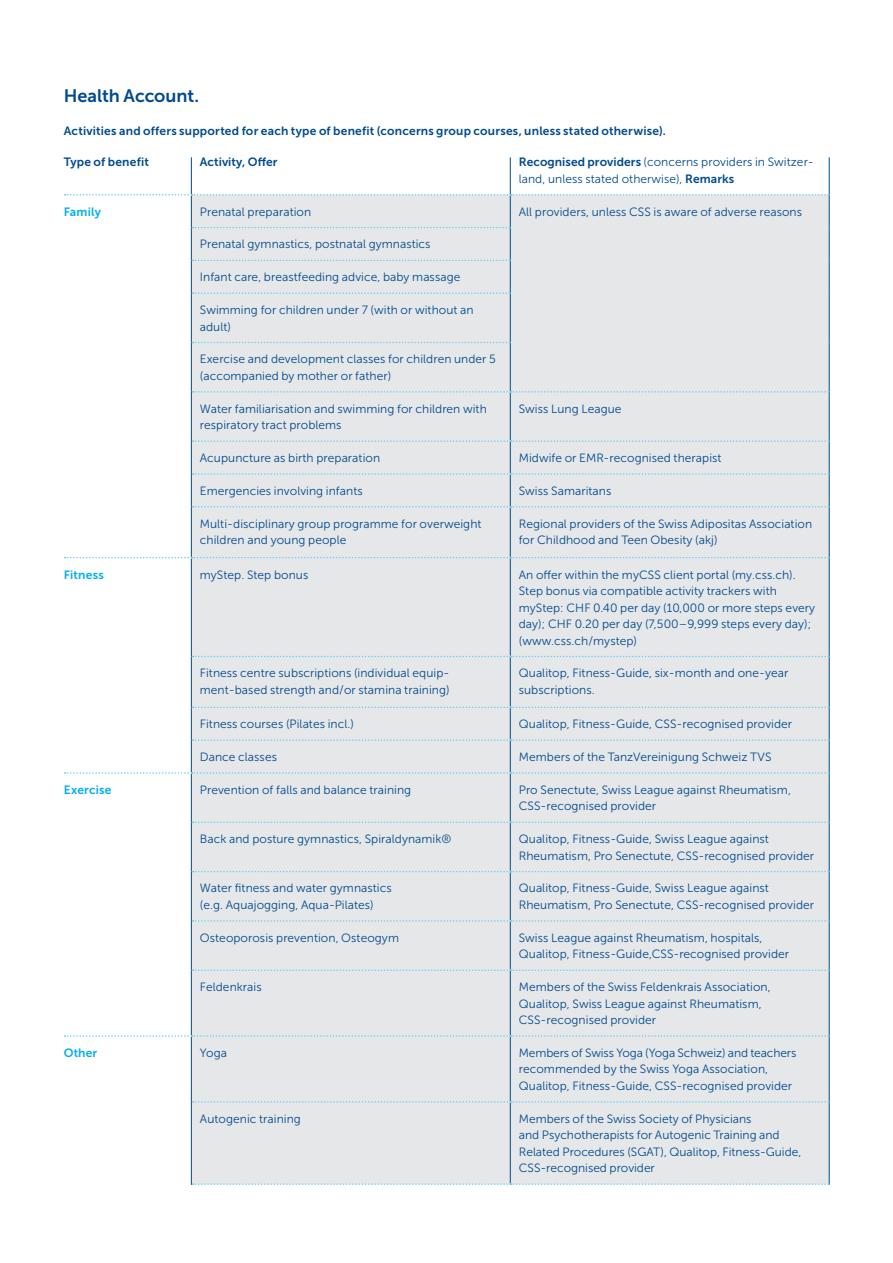
<style>
.page{position:relative;width:893px;height:1263px;background:#fff}
.page>*{position:absolute;margin:0;border:0;box-sizing:border-box;transform-origin:0 0}
.t1{font:18px "Museo Sans 700";color:#004a8d}
.t2{font:12px/16.5px "Museo Sans 300";letter-spacing:.005em;color:#004a8d}
.t3{font:12px "Museo Sans 700";letter-spacing:.015em;color:#004a8d}
.t4{font:12px "Museo Sans 700";letter-spacing:.015em;color:#00aeef}
.s1{font-family:"Museo Sans 700"}
</style>
<div class="page">
<div style="left:192px;top:195px;width:637px;height:988px;background:#e6e7e9"></div>
<hr style="left:829px;top:157px;width:1px;height:38px;background:#004a8d">
<hr style="left:191px;top:195px;width:1px;height:33px;background:#004a8d">
<hr style="left:191px;top:228px;width:1px;height:32px;background:#004a8d">
<hr style="left:191px;top:260px;width:1px;height:33px;background:#004a8d">
<hr style="left:191px;top:293px;width:1px;height:49px;background:#004a8d">
<hr style="left:191px;top:342px;width:1px;height:50px;background:#004a8d">
<hr style="left:191px;top:392px;width:1px;height:49px;background:#004a8d">
<hr style="left:191px;top:441px;width:1px;height:33px;background:#004a8d">
<hr style="left:191px;top:474px;width:1px;height:33px;background:#004a8d">
<hr style="left:191px;top:507px;width:1px;height:50px;background:#004a8d">
<hr style="left:191px;top:558px;width:1px;height:98px;background:#004a8d">
<hr style="left:191px;top:656px;width:1px;height:51px;background:#004a8d">
<hr style="left:191px;top:707px;width:1px;height:33px;background:#004a8d">
<hr style="left:191px;top:740px;width:1px;height:32px;background:#004a8d">
<hr style="left:191px;top:774px;width:1px;height:48px;background:#004a8d">
<hr style="left:191px;top:822px;width:1px;height:50px;background:#004a8d">
<hr style="left:191px;top:872px;width:1px;height:49px;background:#004a8d">
<hr style="left:191px;top:921px;width:1px;height:49px;background:#004a8d">
<hr style="left:191px;top:970px;width:1px;height:65px;background:#004a8d">
<hr style="left:191px;top:1037px;width:1px;height:65px;background:#004a8d">
<hr style="left:191px;top:1102px;width:1px;height:83px;background:#004a8d">
<hr style="left:510px;top:195px;width:1px;height:33px;background:#004a8d">
<hr style="left:829px;top:195px;width:1px;height:33px;background:#004a8d">
<hr style="left:510px;top:228px;width:1px;height:32px;background:#004a8d">
<hr style="left:829px;top:228px;width:1px;height:32px;background:#004a8d">
<hr style="left:510px;top:260px;width:1px;height:33px;background:#004a8d">
<hr style="left:829px;top:260px;width:1px;height:33px;background:#004a8d">
<hr style="left:510px;top:293px;width:1px;height:49px;background:#004a8d">
<hr style="left:829px;top:293px;width:1px;height:49px;background:#004a8d">
<hr style="left:510px;top:342px;width:1px;height:49px;background:#004a8d">
<hr style="left:829px;top:342px;width:1px;height:50px;background:#004a8d">
<hr style="left:510px;top:393px;width:1px;height:47px;background:#004a8d">
<hr style="left:829px;top:392px;width:1px;height:49px;background:#004a8d">
<hr style="left:510px;top:442px;width:1px;height:31px;background:#004a8d">
<hr style="left:829px;top:441px;width:1px;height:33px;background:#004a8d">
<hr style="left:510px;top:475px;width:1px;height:31px;background:#004a8d">
<hr style="left:829px;top:474px;width:1px;height:33px;background:#004a8d">
<hr style="left:510px;top:507px;width:1px;height:50px;background:#004a8d">
<hr style="left:829px;top:507px;width:1px;height:51px;background:#004a8d">
<hr style="left:510px;top:558px;width:1px;height:98px;background:#004a8d">
<hr style="left:829px;top:558px;width:1px;height:98px;background:#004a8d">
<hr style="left:510px;top:657px;width:1px;height:50px;background:#004a8d">
<hr style="left:829px;top:656px;width:1px;height:51px;background:#004a8d">
<hr style="left:510px;top:708px;width:1px;height:31px;background:#004a8d">
<hr style="left:829px;top:707px;width:1px;height:33px;background:#004a8d">
<hr style="left:510px;top:741px;width:1px;height:31px;background:#004a8d">
<hr style="left:829px;top:740px;width:1px;height:33px;background:#004a8d">
<hr style="left:510px;top:774px;width:1px;height:47px;background:#004a8d">
<hr style="left:829px;top:773px;width:1px;height:49px;background:#004a8d">
<hr style="left:510px;top:823px;width:1px;height:48px;background:#004a8d">
<hr style="left:829px;top:822px;width:1px;height:50px;background:#004a8d">
<hr style="left:510px;top:872px;width:1px;height:48px;background:#004a8d">
<hr style="left:829px;top:872px;width:1px;height:49px;background:#004a8d">
<hr style="left:510px;top:922px;width:1px;height:47px;background:#004a8d">
<hr style="left:829px;top:921px;width:1px;height:49px;background:#004a8d">
<hr style="left:510px;top:971px;width:1px;height:64px;background:#004a8d">
<hr style="left:829px;top:970px;width:1px;height:66px;background:#004a8d">
<hr style="left:510px;top:1037px;width:1px;height:64px;background:#004a8d">
<hr style="left:829px;top:1036px;width:1px;height:66px;background:#004a8d">
<hr style="left:510px;top:1103px;width:1px;height:80px;background:#004a8d">
<hr style="left:829px;top:1102px;width:1px;height:83px;background:#004a8d">
<svg style="left:192px;top:1101px;width:637px;height:2px"></svg>
<svg style="left:192px;top:1183px;width:637px;height:2px"></svg>
<svg style="left:192px;top:969px;width:637px;height:2px"></svg>
<svg style="left:192px;top:920px;width:637px;height:2px"></svg>
<svg style="left:192px;top:821px;width:637px;height:2px"></svg>
<svg style="left:192px;top:871px;width:637px;height:1px"></svg>
<svg style="left:192px;top:739px;width:637px;height:2px"></svg>
<svg style="left:192px;top:506px;width:637px;height:1px"></svg>
<svg style="left:192px;top:473px;width:637px;height:2px"></svg>
<svg style="left:192px;top:440px;width:637px;height:2px"></svg>
<svg style="left:192px;top:391px;width:637px;height:2px"></svg>
<svg style="left:65px;top:157px;width:764px;height:38px"></svg>
<svg style="left:192px;top:227px;width:318px;height:1px"></svg>
<svg style="left:192px;top:260px;width:318px;height:1px"></svg>
<svg style="left:192px;top:292px;width:318px;height:2px"></svg>
<svg style="left:192px;top:342px;width:318px;height:1px"></svg>
<svg style="left:65px;top:1035px;width:764px;height:2px;background:#c7e2ee"></svg>
<svg style="left:65px;top:557px;width:764px;height:1px"></svg>
<svg style="left:192px;top:656px;width:637px;height:1px"></svg>
<svg style="left:192px;top:707px;width:637px;height:1px"></svg>
<svg style="left:65px;top:772px;width:764px;height:2px;background:#c7e2ee"></svg>
<h1 class="t1" style="left:64px;top:85px;width:137px">Health Account.</h1>
<p class="t3" style="left:64px;top:124px;width:604px">Activities and offers supported for each type of benefit (concerns group courses, unless stated otherwise).</p>
<p class="t3" style="left:64px;top:155px;width:87px">Type of benefit</p>
<p class="t3" style="left:200px;top:155px;width:79px">Activity, Offer</p>
<p class="t2" style="left:519px;top:154px;width:296px"><span class="s1">Recognised providers</span> (concerns providers in Switzer&shy;land, unless stated otherwise), <span class="s1">Remarks</span></p>
<p class="t4" style="left:64px;top:205px;width:39px">Family</p>
<p class="t2" style="left:200px;top:203px;width:113px">Prenatal preparation</p>
<p class="t2" style="left:519px;top:203px;width:285px">All providers, unless CSS is aware of adverse reasons</p>
<p class="t2" style="left:200px;top:236px;width:232px">Prenatal gymnastics, postnatal gymnastics</p>
<p class="t2" style="left:200px;top:269px;width:262px">Infant care, breastfeeding advice, baby massage</p>
<p class="t2" style="left:200px;top:302px;width:275px">Swimming for children under 7 (with or without an adult)</p>
<p class="t2" style="left:200px;top:351px;width:298px">Exercise and development classes for children under 5 (accompanied by mother or father)</p>
<p class="t2" style="left:200px;top:400px;width:288px">Water familiarisation and swimming for children with respiratory tract problems</p>
<p class="t2" style="left:519px;top:400px;width:104px">Swiss Lung League</p>
<p class="t2" style="left:200px;top:450px;width:182px">Acupuncture as birth preparation</p>
<p class="t2" style="left:519px;top:450px;width:204px">Midwife or EMR-recognised therapist</p>
<p class="t2" style="left:200px;top:482px;width:164px">Emergencies involving infants</p>
<p class="t2" style="left:519px;top:482px;width:94px">Swiss Samaritans</p>
<p class="t2" style="left:200px;top:515px;width:283px">Multi-disciplinary group programme for overweight children and young people</p>
<p class="t2" style="left:519px;top:515px;width:295px">Regional providers of the Swiss Adipositas Association for Childhood and Teen Obesity (akj)</p>
<p class="t4" style="left:64px;top:568px;width:41px">Fitness</p>
<p class="t2" style="left:200px;top:566px;width:110px">myStep. Step bonus</p>
<p class="t2" style="left:519px;top:566px;width:298px">An offer within the myCSS client portal (my.css.ch).<br>Step bonus via compatible activity trackers with myStep: CHF 0.40 per day (10,000 or more steps every day); CHF 0.20 per day (7,500–9,999 steps every day); (www.css.ch/mystep)</p>
<p class="t2" style="left:200px;top:665px;width:251px">Fitness centre subscriptions (individual equip&shy;ment-based strength and/or stamina training)</p>
<p class="t2" style="left:519px;top:665px;width:271px">Qualitop, Fitness-Guide, six-month and one-year subscriptions.</p>
<p class="t2" style="left:200px;top:716px;width:156px">Fitness courses (Pilates incl.)</p>
<p class="t2" style="left:519px;top:716px;width:275px">Qualitop, Fitness-Guide, CSS-recognised provider</p>
<p class="t2" style="left:200px;top:749px;width:79px">Dance classes</p>
<p class="t2" style="left:519px;top:749px;width:254px">Members of the TanzVereinigung Schweiz TVS</p>
<p class="t4" style="left:64px;top:783px;width:49px">Exercise</p>
<p class="t2" style="left:200px;top:781px;width:213px">Prevention of falls and balance training</p>
<p class="t2" style="left:519px;top:781px;width:274px">Pro Senectute, Swiss League against Rheumatism,<br>CSS-recognised provider</p>
<p class="t2" style="left:200px;top:831px;width:253px">Back and posture gymnastics, Spiraldynamik®</p>
<p class="t2" style="left:519px;top:831px;width:297px">Qualitop, Fitness-Guide, Swiss League against<br>Rheumatism, Pro Senectute, CSS-recognised provider</p>
<p class="t2" style="left:200px;top:880px;width:193px">Water fitness and water gymnastics (e.g. Aquajogging, Aqua-Pilates)</p>
<p class="t2" style="left:519px;top:880px;width:297px">Qualitop, Fitness-Guide, Swiss League against<br>Rheumatism, Pro Senectute, CSS-recognised provider</p>
<p class="t2" style="left:200px;top:929px;width:201px">Osteoporosis prevention, Osteogym</p>
<p class="t2" style="left:519px;top:929px;width:272px">Swiss League against Rheumatism, hospitals,<br>Qualitop, Fitness-Guide,CSS-recognised provider</p>
<p class="t2" style="left:200px;top:979px;width:63px">Feldenkrais</p>
<p class="t2" style="left:519px;top:979px;width:253px">Members of the Swiss Feldenkrais Association,<br>Qualitop, Swiss League against Rheumatism,<br>CSS-recognised provider</p>
<p class="t4" style="left:64px;top:1046px;width:35px">Other</p>
<p class="t2" style="left:200px;top:1045px;width:29px">Yoga</p>
<p class="t2" style="left:519px;top:1045px;width:279px">Members of Swiss Yoga (Yoga Schweiz) and teachers recommended by the Swiss Yoga Association,<br>Qualitop, Fitness-Guide, CSS-recognised provider</p>
<p class="t2" style="left:200px;top:1110px;width:102px">Autogenic training</p>
<p class="t2" style="left:519px;top:1110px;width:284px">Members of the Swiss Society of Physicians<br>and Psychotherapists for Autogenic Training and Related Procedures (SGAT), Qualitop, Fitness-Guide, CSS-recognised provider</p>
</div>
